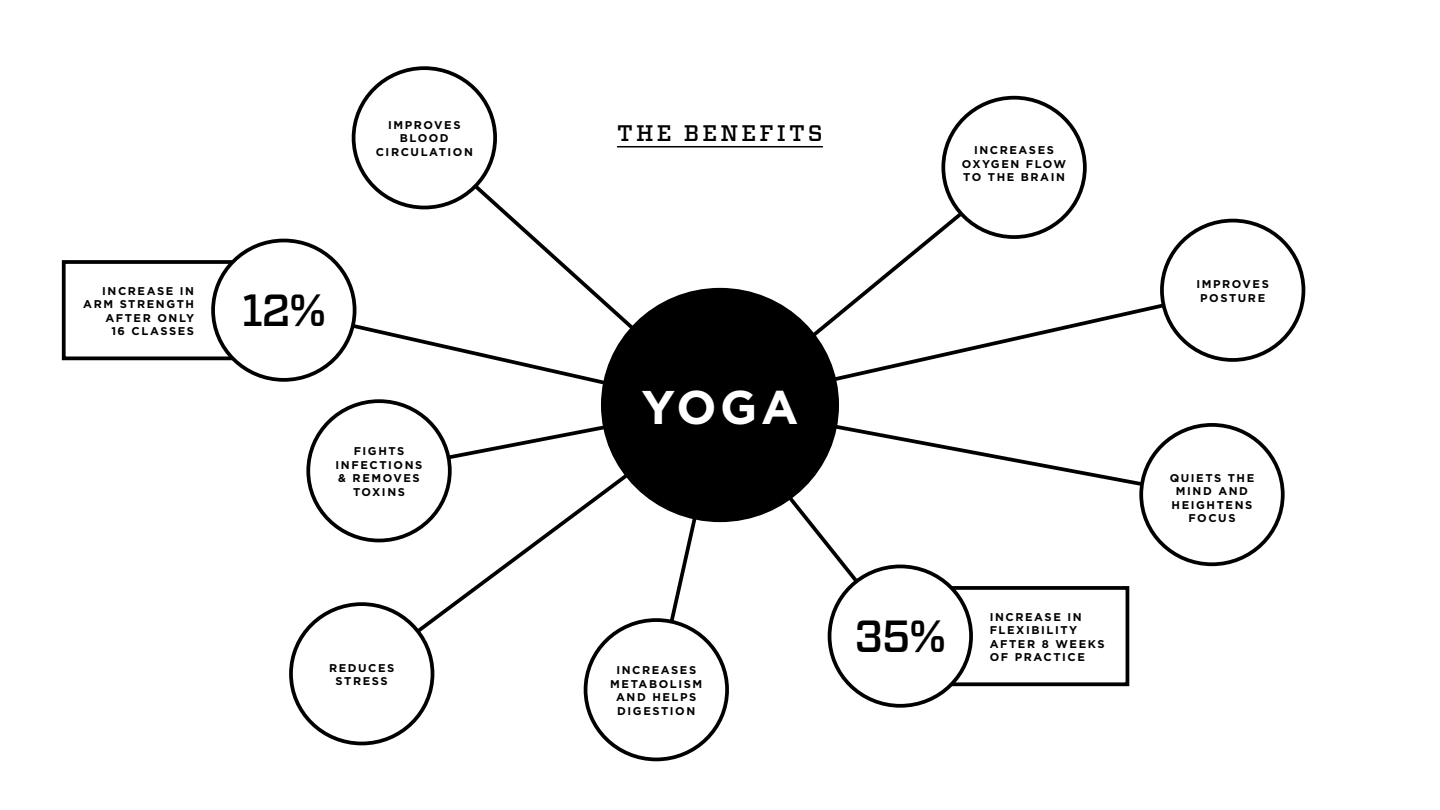
<style>
.page{position:relative;width:1440px;height:810px;background:#fff}
.page>*{position:absolute;margin:0;border:0;box-sizing:border-box;transform-origin:0 0}
.t1{font:700 47.25px "Gotham HTF";color:#fff}
.t2{font:500 45px "Vitesse";color:#000}
.t3{font:500 22.5px "Vitesse";letter-spacing:.14em;color:#000}
.t4{font:700 11.25px/13.5px "Gotham HTF";letter-spacing:.14em;color:#000;text-align:center}
</style>
<div class="page">
<svg style="left:292px;top:306px;width:310px;height:107px"></svg>
<div style="left:916px;top:586px;width:213px;height:100px;border:4px solid #000"></div>
<div style="left:62px;top:260px;width:180px;height:100px;border:4px solid #000"></div>
<svg style="left:870px;top:189px;width:135px;height:97px"></svg>
<svg style="left:716px;top:286px;width:508px;height:108px"></svg>
<svg style="left:906px;top:423px;width:297px;height:63px"></svg>
<svg style="left:375px;top:401px;width:531px;height:293px"></svg>
<div style="left:943px;top:98px;width:142px;height:139px;background:#fff;border-radius:50%"></div>
<div style="left:941px;top:96px;width:146px;height:143px;border:4px solid #000;border-radius:50%"></div>
<div style="left:1162px;top:221px;width:141px;height:139px;background:#fff;border-radius:50%"></div>
<div style="left:1160px;top:219px;width:145px;height:143px;border:4px solid #000;border-radius:50%"></div>
<div style="left:1141px;top:425px;width:142px;height:139px;background:#fff;border-radius:50%"></div>
<div style="left:1139px;top:423px;width:146px;height:143px;border:4px solid #000;border-radius:50%"></div>
<div style="left:830px;top:566px;width:141px;height:140px;background:#fff;border-radius:50%"></div>
<div style="left:828px;top:565px;width:145px;height:143px;border:4px solid #000;border-radius:50%"></div>
<div style="left:213px;top:240px;width:142px;height:140px;background:#fff;border-radius:50%"></div>
<div style="left:211px;top:239px;width:145px;height:143px;border:4px solid #000;border-radius:50%"></div>
<div style="left:308px;top:401px;width:142px;height:140px;background:#fff;border-radius:50%"></div>
<div style="left:306px;top:399px;width:146px;height:143px;border:4px solid #000;border-radius:50%"></div>
<div style="left:291px;top:604px;width:142px;height:139px;background:#fff;border-radius:50%"></div>
<div style="left:289px;top:602px;width:145px;height:143px;border:4px solid #000;border-radius:50%"></div>
<div style="left:586px;top:620px;width:141px;height:139px;background:#fff;border-radius:50%"></div>
<div style="left:584px;top:618px;width:145px;height:143px;border:4px solid #000;border-radius:50%"></div>
<svg style="left:419px;top:146px;width:277px;height:240px"></svg>
<div style="left:354px;top:68px;width:141px;height:140px;background:#fff;border-radius:50%"></div>
<div style="left:352px;top:66px;width:145px;height:143px;border:4px solid #000;border-radius:50%"></div>
<hr style="left:617px;top:146px;width:206px;height:1px;background:#000">
<div style="left:601px;top:288px;width:238px;height:234px;background:#000;border-radius:50%"></div>
<p class="t4" style="left:376px;top:118px;width:99px">IMPROVES<br>BLOOD<br>CIRCULATION</p>
<p class="t4" style="left:83px;top:284px;width:112px;text-align:right">INCREASE IN<br>ARM STRENGTH<br>AFTER ONLY<br>16 CLASSES</p>
<h2 class="t2" style="left:241px;top:281px;width:87px">12%</h2>
<p class="t4" style="left:336px;top:444px;width:88px">FIGHTS<br>INFECTIONS &amp; REMOVES<br>TOXINS</p>
<p class="t4" style="left:329px;top:661px;width:67px">REDUCES<br>STRESS</p>
<h3 class="t3" style="left:617px;top:118px;width:207px">THE BENEFITS</h3>
<p class="t4" style="left:962px;top:143px;width:106px">INCREASES<br>OXYGEN FLOW<br>TO THE BRAIN</p>
<h1 class="t1" style="left:642px;top:380px;width:158px">YOGA</h1>
<p class="t4" style="left:610px;top:663px;width:94px">INCREASES<br>METABOLISM<br>AND HELPS<br>DIGESTION</p>
<h2 class="t2" style="left:854px;top:606px;width:94px">35%</h2>
<p class="t4" style="left:990px;top:609px;width:116px;text-align:left">INCREASE IN<br>FLEXIBILITY<br>AFTER 8 WEEKS<br>OF PRACTICE</p>
<p class="t4" style="left:1196px;top:277px;width:74px">IMPROVES<br>POSTURE</p>
<p class="t4" style="left:1170px;top:471px;width:86px">QUIETS THE<br>MIND AND<br>HEIGHTENS<br>FOCUS</p>
</div>
